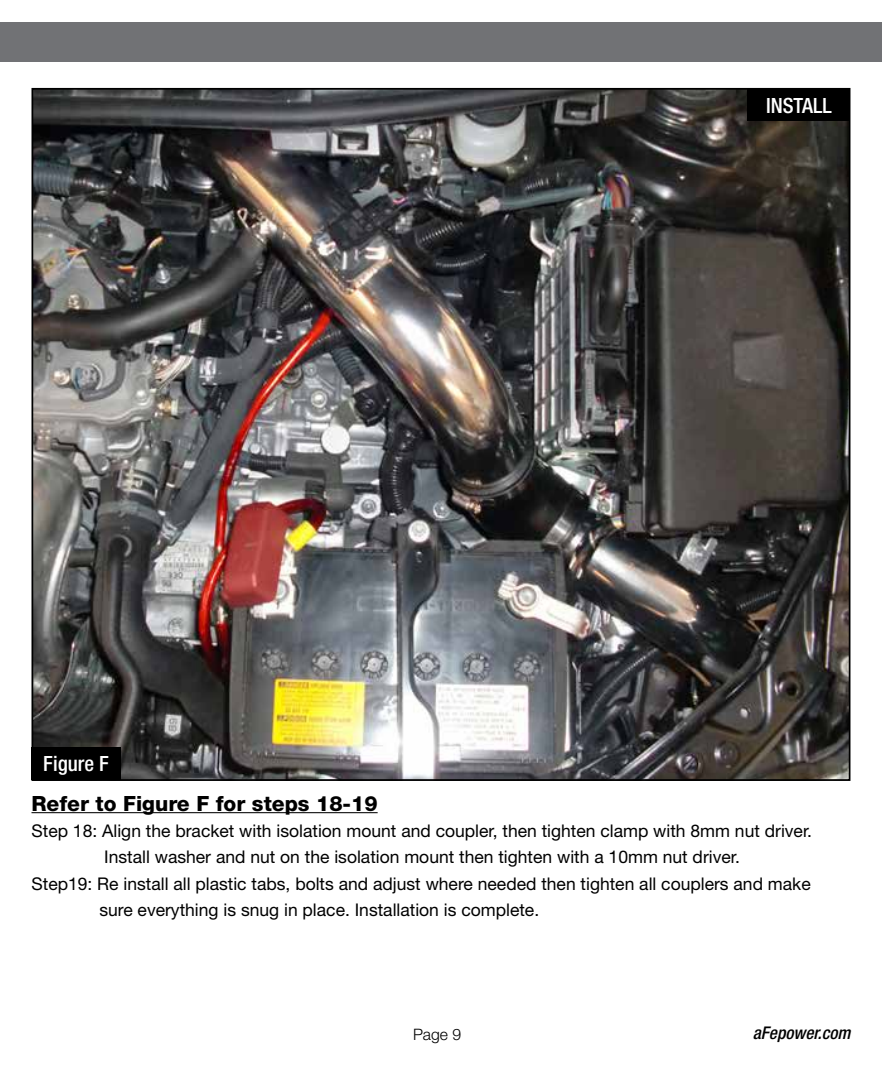
<style>
.page{position:relative;width:882px;height:1071px;background:#fff}
.page>*{position:absolute;margin:0;border:0;box-sizing:border-box;transform-origin:0 0}
.t1{font:800 21px "Helvetica Neue";color:#000}
.t2{font:500 condensed 21px "Helvetica Neue";color:#fff}
.t3{font:17.5px "Helvetica Neue";color:#000}
.t4{font:italic 500 condensed 17.5px "Helvetica Neue";color:#000}
.t5{font:300 15.75px "Helvetica Neue";color:#000}
</style>
<div class="page">
<div style="left:0;top:23px;width:882px;height:39px;background:#717275"></div>
<img style="left:35px;top:91px;width:812px;height:687px">
<hr style="left:32px;top:812px;width:346px;height:1px;background:#000">
<div style="left:32px;top:747px;width:89px;height:33px;background:#000"></div>
<div style="left:747px;top:88px;width:103px;height:33px;background:#000"></div>
<p class="t2" style="left:43px;top:751px;width:67px">Figure F</p>
<p class="t2" style="left:766px;top:93px;width:67px">INSTALL</p>
<p class="t1" style="left:32px;top:791px;width:348px">Refer to Figure F for steps 18-19</p>
<p class="t3" style="left:32px;top:820px;width:782px">Step 18: Align the bracket with isolation mount and coupler, then tighten clamp with 8mm nut driver.</p>
<p class="t3" style="left:104px;top:847px;width:637px">Install washer and nut on the isolation mount then tighten with a 10mm nut driver.</p>
<p class="t3" style="left:32px;top:873px;width:781px">Step19: Re install all plastic tabs, bolts and adjust where needed then tighten all couplers and make</p>
<p class="t3" style="left:99px;top:899px;width:441px">sure everything is snug in place. Installation is complete.</p>
<p class="t5" style="left:413px;top:1024px;width:50px">Page 9</p>
<p class="t4" style="left:753px;top:1023px;width:99px">aFepower.com</p>
</div>
